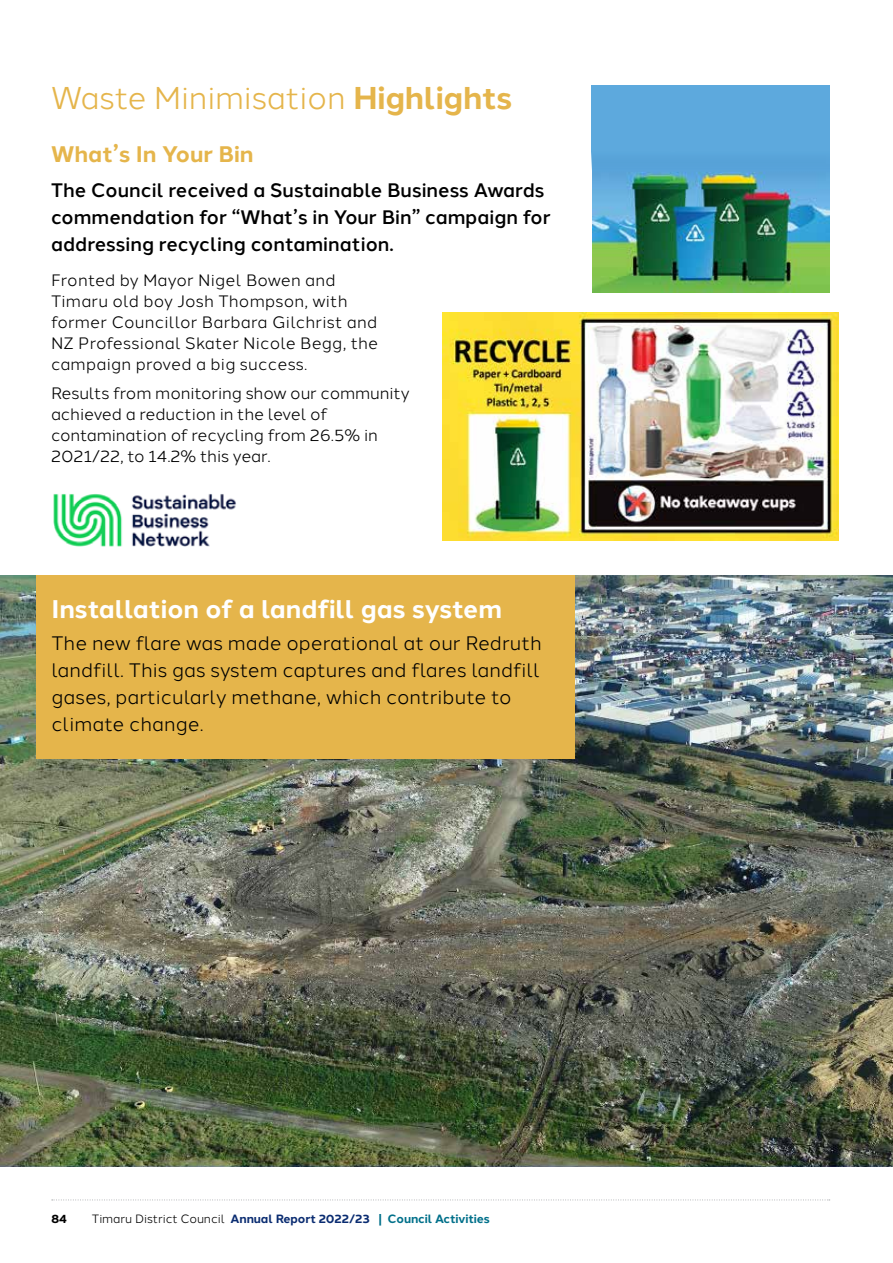
<style>
.page{position:relative;width:893px;height:1263px;background:#fff}
.page>*{position:absolute;margin:0;border:0;box-sizing:border-box;transform-origin:0 0}
.t1{font:31.5px "Halcom";letter-spacing:-.01em;color:#e5b54b}
.t2{font:700 25.5px "Halcom";color:#fff}
.t3{font:700 22.5px "Halcom";color:#e5b54b}
.t4{font:19.5px/27px "Halcom";color:#000}
.t5{font:500 19.5px/27px "Halcom";color:#000}
.t6{font:16.5px/21px "Halcom";letter-spacing:.01em;color:#000}
.t7{font:16.5px/21px "Halcom";letter-spacing:-.01em;color:#000}
.t8{font:12px "Halcom";letter-spacing:-.01em;color:#000}
.t9{font:700 12px "Halcom";color:#000}
.s1{font-weight:700}
.s2{font-weight:700;color:#0a2c71}
.s3{font-weight:700;color:#00708a}
</style>
<div class="page">
<svg style="left:52px;top:1199px;width:778px;height:1px"></svg>
<img style="left:0;top:575px;width:893px;height:591px">
<div style="left:36px;top:575px;width:539px;height:184px;background:#e5b54b"></div>
<img style="left:53px;top:494px;width:183px;height:53px">
<img style="left:443px;top:313px;width:395px;height:227px">
<img style="left:593px;top:170px;width:236px;height:122px">
<div style="left:591px;top:85px;width:238px;height:85px;background:#5da9dd"></div>
<h1 class="t1" style="left:51px;top:73px;width:463px">Waste Minimisation <span class="s1">Highlights</span></h1>
<h3 class="t3" style="left:51px;top:136px;width:204px">What’s In Your Bin</h3>
<p class="t5" style="left:51px;top:175px;width:501px">The Council received a Sustainable Business Awards commendation for “What’s in Your Bin” campaign for addressing recycling contamination.</p>
<p class="t6" style="left:51px;top:268px;width:329px">Fronted by Mayor Nigel Bowen and Timaru old boy Josh Thompson, with former Councillor Barbara Gilchrist and NZ Professional Skater Nicole Begg, the campaign proved a big success.</p>
<p class="t7" style="left:51px;top:382px;width:360px">Results from monitoring show our community achieved a reduction in the level of contamination of recycling from 26.5% in 2021/22, to 14.2% this year.</p>
<h2 class="t2" style="left:51px;top:589px;width:452px">Installation of a landfill gas system</h2>
<p class="t4" style="left:51px;top:627px;width:492px">The new flare was made operational at our Redruth landfill. This gas system captures and flares landfill gases, particularly methane, which contribute to climate change.</p>
<p class="t9" style="left:51px;top:1209px;width:18px">84</p>
<p class="t8" style="left:92px;top:1209px;width:399px">Timaru District Council <span class="s2">Annual Report 2022/23</span> <span class="s3">| Council Activities</span></p>
</div>
